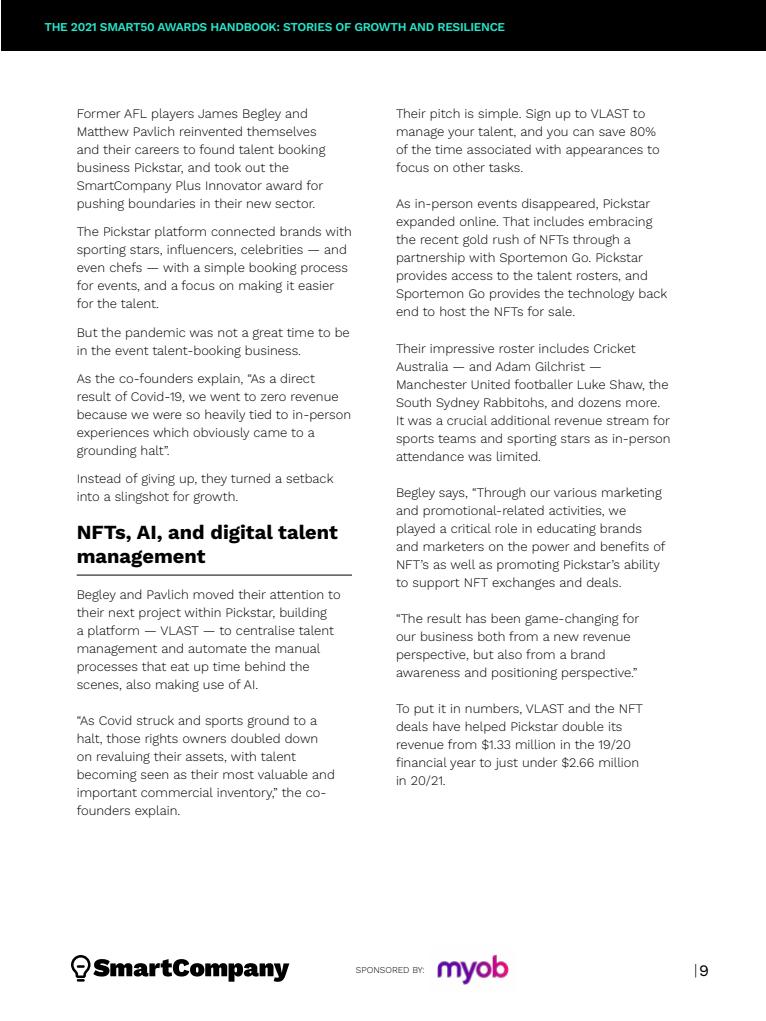
<style>
.page{position:relative;width:766px;height:1021px;background:#fff}
.page>*{position:absolute;margin:0;border:0;box-sizing:border-box;transform-origin:0 0}
.t1{font:700 20px/24px "Work Sans";color:#000}
.t2{font:300 16px "Work Sans";color:#000}
.t3{font:300 13px/18px "Work Sans";color:#000}
.t4{font:600 12px "Work Sans";letter-spacing:-.025em;color:#27e6cb}
.t5{font:300 9px "Work Sans";color:#000}
.s1{font-weight:400}
</style>
<div class="page">
<hr style="left:77px;top:574px;width:275px;height:1px;background:#000">
<svg style="left:71px;top:955px;width:218px;height:26px"></svg>
<div style="left:0;top:0;width:765px;height:50px;background:#000"></div>
<img style="left:437px;top:954px;width:72px;height:31px">
<p class="t4" style="left:44px;top:18px;width:462px">THE 2021 SMART50 AWARDS HANDBOOK: STORIES OF GROWTH AND RESILIENCE</p>
<p class="t3" style="left:77px;top:104px;width:250px">Former AFL players James Begley and Matthew Pavlich reinvented themselves and their careers to found talent booking business Pickstar, and took out the SmartCompany Plus Innovator award for pushing boundaries in their new sector.</p>
<p class="t3" style="left:77px;top:222px;width:276px">The Pickstar platform connected brands with sporting stars, influencers, celebrities — and even chefs — with a simple booking process for events, and a focus on making it easier for the talent.</p>
<p class="t3" style="left:77px;top:322px;width:274px">But the pandemic was not a great time to be in the event talent-booking business.</p>
<p class="t3" style="left:77px;top:368px;width:276px">As the co-founders explain, “As a direct result of Covid-19, we went to zero revenue because we were so heavily tied to in-person experiences which obviously came to a grounding halt”.</p>
<p class="t3" style="left:77px;top:468px;width:258px">Instead of giving up, they turned a setback into a slingshot for growth.</p>
<h1 class="t1" style="left:77px;top:519px;width:263px">NFTs, AI, and digital talent management</h1>
<p class="t3" style="left:77px;top:584px;width:265px">Begley and Pavlich moved their attention to their next project within Pickstar, building<br>a platform — VLAST — to centralise talent management and automate the manual processes that eat up time behind the scenes, also making use of AI.</p>
<p class="t3" style="left:77px;top:710px;width:260px">“As Covid struck and sports ground to a halt, those rights owners doubled down on revaluing their assets, with talent becoming seen as their most valuable and important commercial inventory,” the co&shy;founders explain.</p>
<p class="t3" style="left:396px;top:104px;width:265px">Their pitch is simple. Sign up to VLAST to manage your talent, and you can save 80% of the time associated with appearances to focus on other tasks.</p>
<p class="t3" style="left:396px;top:194px;width:273px">As in-person events disappeared, Pickstar expanded online. That includes embracing the recent gold rush of NFTs through a partnership with Sportemon Go. Pickstar provides access to the talent rosters, and Sportemon Go provides the technology back end to host the NFTs for sale.</p>
<p class="t3" style="left:396px;top:338px;width:276px">Their impressive roster includes Cricket Australia — and Adam Gilchrist — Manchester United footballer Luke Shaw, the South Sydney Rabbitohs, and dozens more.<br>It was a crucial additional revenue stream for sports teams and sporting stars as in-person attendance was limited.</p>
<p class="t3" style="left:396px;top:482px;width:271px">Begley says, “Through our various marketing and promotional-related activities, we played a critical role in educating brands and marketers on the power and benefits of NFT’s as well as promoting Pickstar’s ability to support NFT exchanges and deals.</p>
<p class="t3" style="left:396px;top:608px;width:245px">“The result has been game-changing for our business both from a new revenue perspective, but also from a brand awareness and positioning perspective.”</p>
<p class="t3" style="left:396px;top:698px;width:248px">To put it in numbers, VLAST and the NFT deals have helped Pickstar double its revenue from $1.33 million in the 19/20 financial year to just under $2.66 million in 20/21.</p>
<p class="t5" style="left:356px;top:963px;width:70px">SPONSORED BY:</p>
<p class="t2" style="left:694px;top:958px;width:16px">|<span class="s1">9</span></p>
</div>
